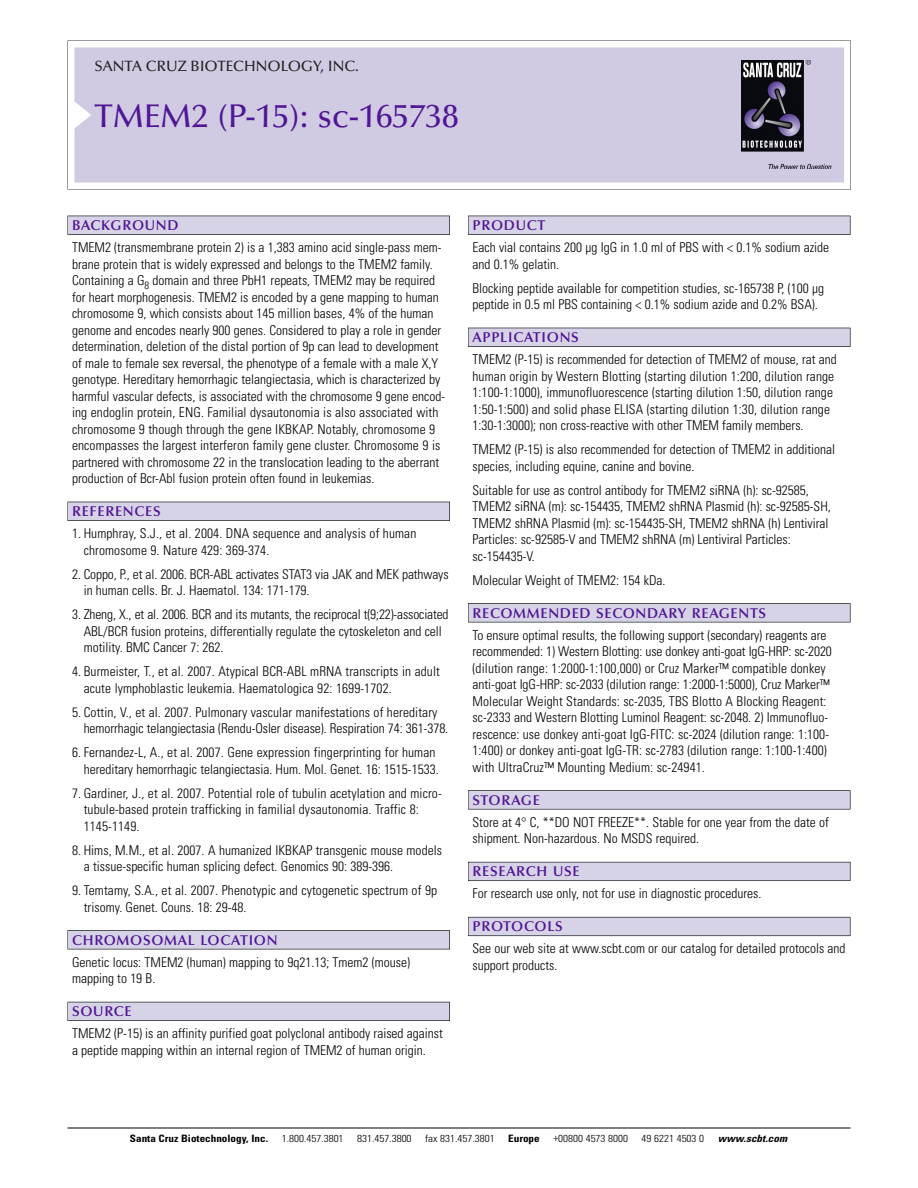
<style>
.page{position:relative;width:918px;height:1188px;background:#fff}
.page>*{position:absolute;margin:0;border:0;box-sizing:border-box;transform-origin:0 0}
.t1{font:500 33px "Optima";color:#511695}
.t2{font:500 15px "Optima";color:#231f20}
.t3{font:600 14.25px "Optima";letter-spacing:.05em;color:#511695}
.t4{font:300 condensed 13.5px/16.5px "Univers";color:#000}
.t5{font:300 condensed 10.2px "Univers";color:#000;scale:1.1 1}
.t6{font:700 condensed 10.2px "Univers";color:#000;scale:1.1 1}
.t7{font:italic 700 condensed 10.2px "Univers";letter-spacing:.005em;color:#000;scale:1.1 1}
</style>
<div class="page">
<svg style="left:68px;top:40px;width:783px;height:149px"></svg>
<div style="left:74px;top:47px;width:770px;height:135px;background:#d1cae3"></div>
<img style="left:741px;top:60px;width:90px;height:108px">
<div style="left:68px;top:216px;width:382px;height:19px;background:#525155"></div>
<div style="left:68px;top:216px;width:381px;height:18px;background:#d7d3e7"></div>
<div style="left:68px;top:502px;width:382px;height:19px;background:#515055"></div>
<div style="left:68px;top:502px;width:381px;height:18px;background:#d7d3e7"></div>
<div style="left:68px;top:930px;width:382px;height:19px;background:#545357"></div>
<div style="left:68px;top:931px;width:381px;height:18px;background:#d7d3e7"></div>
<div style="left:68px;top:1002px;width:382px;height:19px;background:#54535a"></div>
<div style="left:68px;top:1002px;width:381px;height:18px;background:#d7d3e7"></div>
<div style="left:468px;top:216px;width:382px;height:19px;background:#525155"></div>
<div style="left:468px;top:216px;width:382px;height:18px;background:#d7d3e7"></div>
<div style="left:468px;top:328px;width:382px;height:19px;background:#515055"></div>
<div style="left:468px;top:328px;width:382px;height:18px;background:#d7d3e7"></div>
<div style="left:468px;top:603px;width:382px;height:19px;background:#545357"></div>
<div style="left:468px;top:604px;width:382px;height:18px;background:#d7d3e7"></div>
<div style="left:468px;top:790px;width:382px;height:19px;background:#575759"></div>
<div style="left:468px;top:791px;width:382px;height:18px;background:#d7d3e7"></div>
<div style="left:468px;top:862px;width:382px;height:19px;background:#5b5a62"></div>
<div style="left:468px;top:862px;width:382px;height:18px;background:#d7d3e7"></div>
<div style="left:468px;top:917px;width:382px;height:19px;background:#66646e"></div>
<div style="left:468px;top:917px;width:382px;height:18px;background:#d7d3e7"></div>
<hr style="left:68px;top:1128px;width:782px;height:1px;background:#000">
<p class="t2" style="left:94px;top:61px;width:266px">SANTA CRUZ BIOTECHNOLOGY, INC.</p>
<h1 class="t1" style="left:94px;top:103px;width:366px">TMEM2 (P-15): sc-165738</h1>
<p class="t3" style="left:72px;top:219px;width:108px">BACKGROUND</p>
<p class="t4" style="left:72px;top:240px;width:375px">TMEM2 (transmembrane protein 2) is a 1,383 amino acid single-pass mem&shy;brane protein that is widely expressed and belongs to the TMEM2 family.<br>Containing a G<sub>8</sub> domain and three PbH1 repeats, TMEM2 may be required for heart morphogenesis. TMEM2 is encoded by a gene mapping to human chromosome 9, which consists about 145 million bases, 4% of the human genome and encodes nearly 900 genes. Considered to play a role in gender determination, deletion of the distal portion of 9p can lead to development of male to female sex reversal, the phenotype of a female with a male X,Y genotype. Hereditary hemorrhagic telangiectasia, which is characterized by harmful vascular defects, is associated with the chromosome 9 gene encod&shy;ing endoglin protein, ENG. Familial dysautonomia is also associated with chromosome 9 though through the gene IKBKAP. Notably, chromosome 9 encompasses the largest interferon family gene cluster. Chromosome 9 is partnered with chromosome 22 in the translocation leading to the aberrant production of Bcr-Abl fusion protein often found in leukemias.</p>
<p class="t3" style="left:72px;top:506px;width:90px">REFERENCES</p>
<p class="t4" style="left:84px;top:526px;width:334px;text-indent:-12px">1. Humphray, S.J., et al. 2004. DNA sequence and analysis of human chromosome 9. Nature 429: 369-374.</p>
<p class="t4" style="left:84px;top:567px;width:366px;text-indent:-12px">2. Coppo, P., et al. 2006. BCR-ABL activates STAT3 via JAK and MEK pathways in human cells. Br. J. Haematol. 134: 171-179.</p>
<p class="t4" style="left:84px;top:607px;width:366px;text-indent:-12px">3. Zheng, X., et al. 2006. BCR and its mutants, the reciprocal t(9;22)-associated<br>ABL/BCR fusion proteins, differentially regulate the cytoskeleton and cell motility. BMC Cancer 7: 262.</p>
<p class="t4" style="left:84px;top:664px;width:358px;text-indent:-12px">4. Burmeister, T., et al. 2007. Atypical BCR-ABL mRNA transcripts in adult acute lymphoblastic leukemia. Haematologica 92: 1699-1702.</p>
<p class="t4" style="left:84px;top:705px;width:366px;text-indent:-12px">5. Cottin, V., et al. 2007. Pulmonary vascular manifestations of hereditary hemorrhagic telangiectasia (Rendu-Osler disease). Respiration 74: 361-378.</p>
<p class="t4" style="left:72px;top:745px;width:368px;text-align:right">6. Fernandez-L, A., et al. 2007. Gene expression fingerprinting for human hereditary hemorrhagic telangiectasia. Hum. Mol. Genet. 16: 1515-1533.</p>
<p class="t4" style="left:84px;top:786px;width:360px;text-indent:-12px">7. Gardiner, J., et al. 2007. Potential role of tubulin acetylation and micro&shy;tubule-based protein trafficking in familial dysautonomia. Traffic 8:<br>1145-1149.</p>
<p class="t4" style="left:84px;top:843px;width:360px;text-indent:-12px">8. Hims, M.M., et al. 2007. A humanized IKBKAP transgenic mouse models a tissue-specific human splicing defect. Genomics 90: 389-396.</p>
<p class="t4" style="left:84px;top:883px;width:355px;text-indent:-12px">9. Temtamy, S.A., et al. 2007. Phenotypic and cytogenetic spectrum of 9p trisomy. Genet. Couns. 18: 29-48.</p>
<p class="t3" style="left:72px;top:934px;width:207px">CHROMOSOMAL LOCATION</p>
<p class="t4" style="left:72px;top:955px;width:340px">Genetic locus: TMEM2 (human) mapping to 9q21.13; Tmem2 (mouse) mapping to 19 B.</p>
<p class="t3" style="left:72px;top:1006px;width:61px">SOURCE</p>
<p class="t4" style="left:72px;top:1026px;width:372px">TMEM2 (P-15) is an affinity purified goat polyclonal antibody raised against a peptide mapping within an internal region of TMEM2 of human origin.</p>
<p class="t3" style="left:473px;top:219px;width:74px">PRODUCT</p>
<p class="t4" style="left:473px;top:240px;width:358px">Each vial contains 200 µg IgG in 1.0 ml of PBS with &lt; 0.1% sodium azide and 0.1% gelatin.</p>
<p class="t4" style="left:473px;top:281px;width:353px">Blocking peptide available for competition studies, sc-165738 P, (100 µg peptide in 0.5 ml PBS containing &lt; 0.1% sodium azide and 0.2% BSA).</p>
<p class="t3" style="left:473px;top:332px;width:108px">APPLICATIONS</p>
<p class="t4" style="left:473px;top:352px;width:366px">TMEM2 (P-15) is recommended for detection of TMEM2 of mouse, rat and human origin by Western Blotting (starting dilution 1:200, dilution range 1:100-1:1000), immunofluorescence (starting dilution 1:50, dilution range 1:50-1:500) and solid phase ELISA (starting dilution 1:30, dilution range 1:30-1:3000); non cross-reactive with other TMEM family members.</p>
<p class="t4" style="left:473px;top:442px;width:364px">TMEM2 (P-15) is also recommended for detection of TMEM2 in additional species, including equine, canine and bovine.</p>
<p class="t4" style="left:473px;top:483px;width:360px">Suitable for use as control antibody for TMEM2 siRNA (h): sc-92585, TMEM2 siRNA (m): sc-154435, TMEM2 shRNA Plasmid (h): sc-92585-SH, TMEM2 shRNA Plasmid (m): sc-154435-SH, TMEM2 shRNA (h) Lentiviral Particles: sc-92585-V and TMEM2 shRNA (m) Lentiviral Particles: sc-154435-V.</p>
<p class="t4" style="left:473px;top:573px;width:195px">Molecular Weight of TMEM2: 154 kDa.</p>
<p class="t3" style="left:473px;top:607px;width:295px">RECOMMENDED SECONDARY REAGENTS</p>
<p class="t4" style="left:473px;top:628px;width:361px">To ensure optimal results, the following support (secondary) reagents are recommended: 1) Western Blotting: use donkey anti-goat IgG-HRP: sc-2020 (dilution range: 1:2000-1:100,000) or Cruz Marker™ compatible donkey anti-goat IgG-HRP: sc-2033 (dilution range: 1:2000-1:5000), Cruz Marker™ Molecular Weight Standards: sc-2035, TBS Blotto A Blocking Reagent: sc-2333 and Western Blotting Luminol Reagent: sc-2048. 2) Immunofluo&shy;rescence: use donkey anti-goat IgG-FITC: sc-2024 (dilution range: 1:100- 1:400) or donkey anti-goat IgG-TR: sc-2783 (dilution range: 1:100-1:400) with UltraCruz™ Mounting Medium: sc-24941.</p>
<p class="t3" style="left:473px;top:794px;width:69px">STORAGE</p>
<p class="t4" style="left:473px;top:815px;width:358px">Store at 4° C, **DO NOT FREEZE**. Stable for one year from the date of shipment. Non-hazardous. No MSDS required.</p>
<p class="t3" style="left:473px;top:866px;width:109px">RESEARCH USE</p>
<p class="t4" style="left:473px;top:886px;width:290px">For research use only, not for use in diagnostic procedures.</p>
<p class="t3" style="left:473px;top:921px;width:92px">PROTOCOLS</p>
<p class="t4" style="left:473px;top:941px;width:375px">See our web site at www.scbt.com or our catalog for detailed protocols and support products.</p>
<p class="t6" style="left:130px;top:1135px;width:127px">Santa Cruz Biotechnology, Inc.</p>
<p class="t5" style="left:282px;top:1135px;width:58px">1.800.457.3801</p>
<p class="t5" style="left:357px;top:1135px;width:51px">831.457.3800</p>
<p class="t5" style="left:425px;top:1135px;width:65px">fax 831.457.3801</p>
<p class="t6" style="left:508px;top:1135px;width:30px">Europe</p>
<p class="t5" style="left:553px;top:1135px;width:69px">+00800 4573 8000</p>
<p class="t5" style="left:642px;top:1135px;width:58px">49 6221 4503 0</p>
<p class="t7" style="left:718px;top:1135px;width:64px">www.scbt.com</p>
</div>
